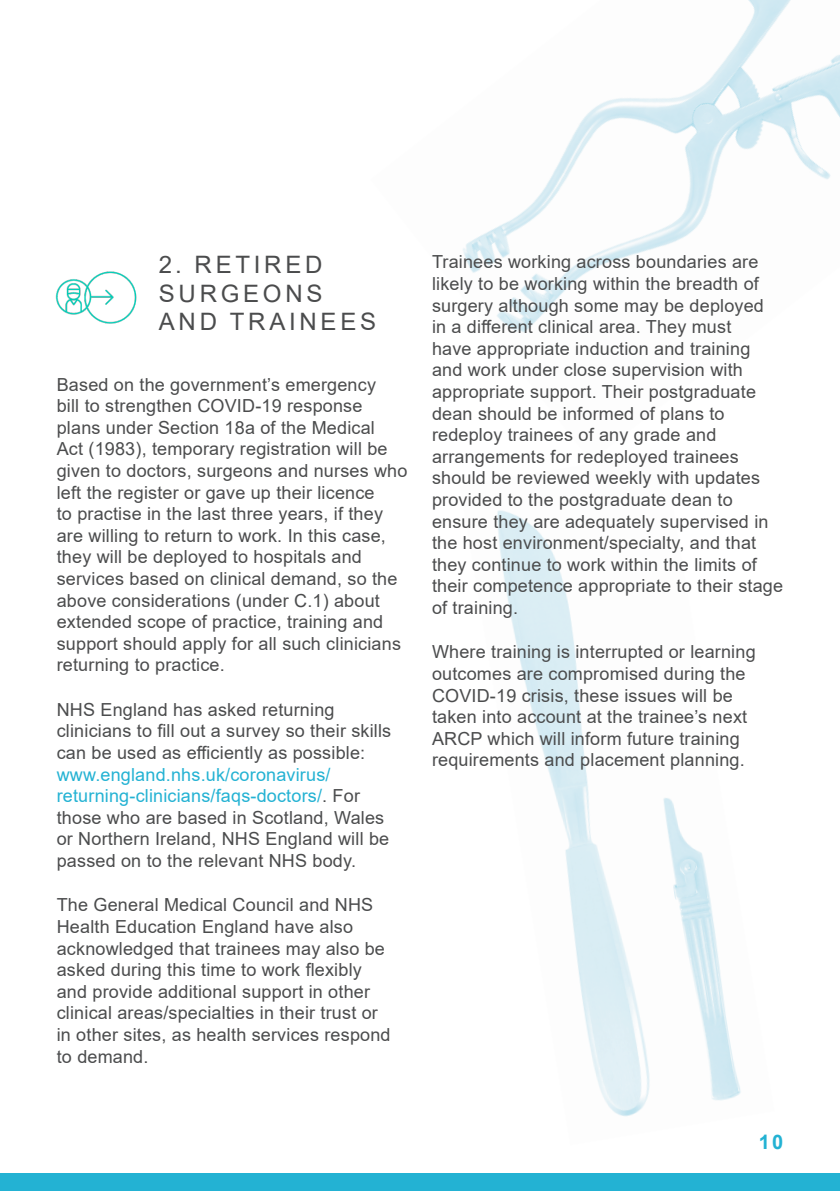
<style>
.page{position:relative;width:840px;height:1191px;background:#fff}
.page>*{position:absolute;margin:0;border:0;box-sizing:border-box;transform-origin:0 0}
._16_BODY_COPY_SUBHEA{font:24px/28.8px "Arial";letter-spacing:.155em;color:#4b4c4d}
.t1{font:700 20px "Arial";color:#23b2d3}
._14_BODY_COPY_9PT_sp{font:18px/21.6px "Arial";letter-spacing:.01em;color:#4b4c4d}
.s1{color:#23b2d3}
</style>
<div class="page">
<div style="left:0;top:1174px;width:839px;height:17px;background:#23b2d3"></div>
<img style="left:497px;top:510px;width:244px;height:607px">
<img style="left:463px;top:0;width:376px;height:333px">
<img style="left:55px;top:271px;width:82px;height:53px">
<p class="_16_BODY_COPY_SUBHEA" style="left:159px;top:250px;width:219px">2. RETIRED<br>SURGEONS<br>AND TRAINEES</p>
<p class="_14_BODY_COPY_9PT_sp" style="left:57px;top:373px;width:352px">Based on the government’s emergency<br>bill to strengthen COVID-19 response plans under Section 18a of the Medical<br>Act (1983), temporary registration will be given to doctors, surgeons and nurses who left the register or gave up their licence<br>to practise in the last three years, if they are willing to return to work. In this case, they will be deployed to hospitals and services based on clinical demand, so the above considerations (under C.1) about extended scope of practice, training and support should apply for all such clinicians returning to practice.</p>
<p class="_14_BODY_COPY_9PT_sp" style="left:57px;top:698px;width:336px">NHS England has asked returning clinicians to fill out a survey so their skills can be used as efficiently as possible: <span class="s1">www.england.nhs.uk/coronavirus/ returning-clinicians/faqs-doctors/</span>. For those who are based in Scotland, Wales or Northern Ireland, NHS England will be passed on to the relevant NHS body.</p>
<p class="_14_BODY_COPY_9PT_sp" style="left:57px;top:894px;width:335px">The General Medical Council and NHS Health Education England have also acknowledged that trainees may also be asked during this time to work flexibly and provide additional support in other clinical areas/specialties in their trust or in other sites, as health services respond to demand.</p>
<p class="_14_BODY_COPY_9PT_sp" style="left:432px;top:251px;width:352px">Trainees working across boundaries are likely to be working within the breadth of surgery although some may be deployed<br>in a different clinical area. They must<br>have appropriate induction and training and work under close supervision with appropriate support. Their postgraduate dean should be informed of plans to redeploy trainees of any grade and arrangements for redeployed trainees should be reviewed weekly with updates provided to the postgraduate dean to ensure they are adequately supervised in the host environment/specialty, and that they continue to work within the limits of their competence appropriate to their stage of training.</p>
<p class="_14_BODY_COPY_9PT_sp" style="left:432px;top:641px;width:325px">Where training is interrupted or learning outcomes are compromised during the COVID-19 crisis, these issues will be taken into account at the trainee’s next ARCP which will inform future training requirements and placement planning.</p>
<p class="t1" style="left:758px;top:1127px;width:26px">10</p>
</div>
